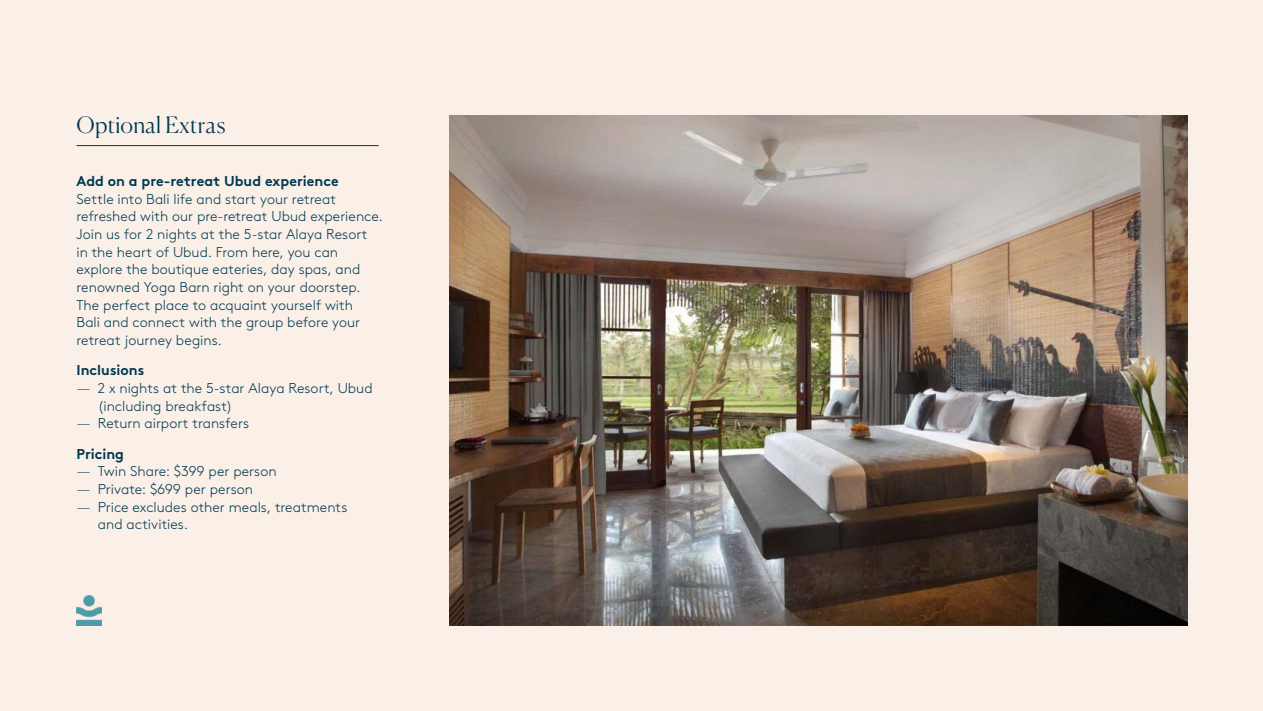
<style>
.page{position:relative;width:1263px;height:711px;background:#fff}
.page>*{position:absolute;margin:0;border:0;box-sizing:border-box;transform-origin:0 0}
.t1{font:300 22.5px "Canela";letter-spacing:.015em;color:#003953}
.t2{font:300 14.25px/17.7px "Brown Std";color:#003953}
.t3{font:700 14.25px "Brown Std";color:#003953}
.s1{font-family:"National"}
.s2{font-weight:700}
</style>
<div class="page">
<div style="left:0;top:0;width:1263px;height:710px;background:#fbf0e7"></div>
<hr style="left:77px;top:145px;width:302px;height:1px;background:#003953">
<img style="left:449px;top:115px;width:739px;height:510px">
<img style="left:77px;top:595px;width:24px;height:30px">
<h1 class="t1" style="left:77px;top:107px;width:150px">Optional Extras</h1>
<p class="t3" style="left:77px;top:172px;width:264px">Add on a pre-retreat Ubud experience</p>
<p class="t2" style="left:77px;top:190px;width:308px">Settle into Bali life and start your retreat refreshed with our pre-retreat Ubud experience.<br>Join us for 2 nights at the 5-star Alaya Resort<br>in the heart of Ubud. From here, you can explore the boutique eateries, day spas, and renowned Yoga Barn right on your doorstep.<br>The perfect place to acquaint yourself with<br>Bali and connect with the group before your retreat journey begins.</p>
<p class="t3" style="left:77px;top:361px;width:69px">Inclusions</p>
<p class="t2" style="left:98px;top:379px;width:276px;text-indent:-21px"><span class="s1">—</span> 2 x nights at the 5-star Alaya Resort, Ubud (including breakfast)</p>
<p class="t2" style="left:77px;top:408px;width:174px;line-height:30.5px"><span class="s1">—</span> Return airport transfers<br><span class="s2">Pricing</span></p>
<p class="t2" style="left:77px;top:462px;width:202px"><span class="s1">—</span> Twin Share: $399 per person</p>
<p class="t2" style="left:77px;top:480px;width:178px"><span class="s1">—</span> Private: $699 per person</p>
<p class="t2" style="left:98px;top:497px;width:251px;text-indent:-21px"><span class="s1">—</span> Price excludes other meals, treatments and activities.</p>
</div>
